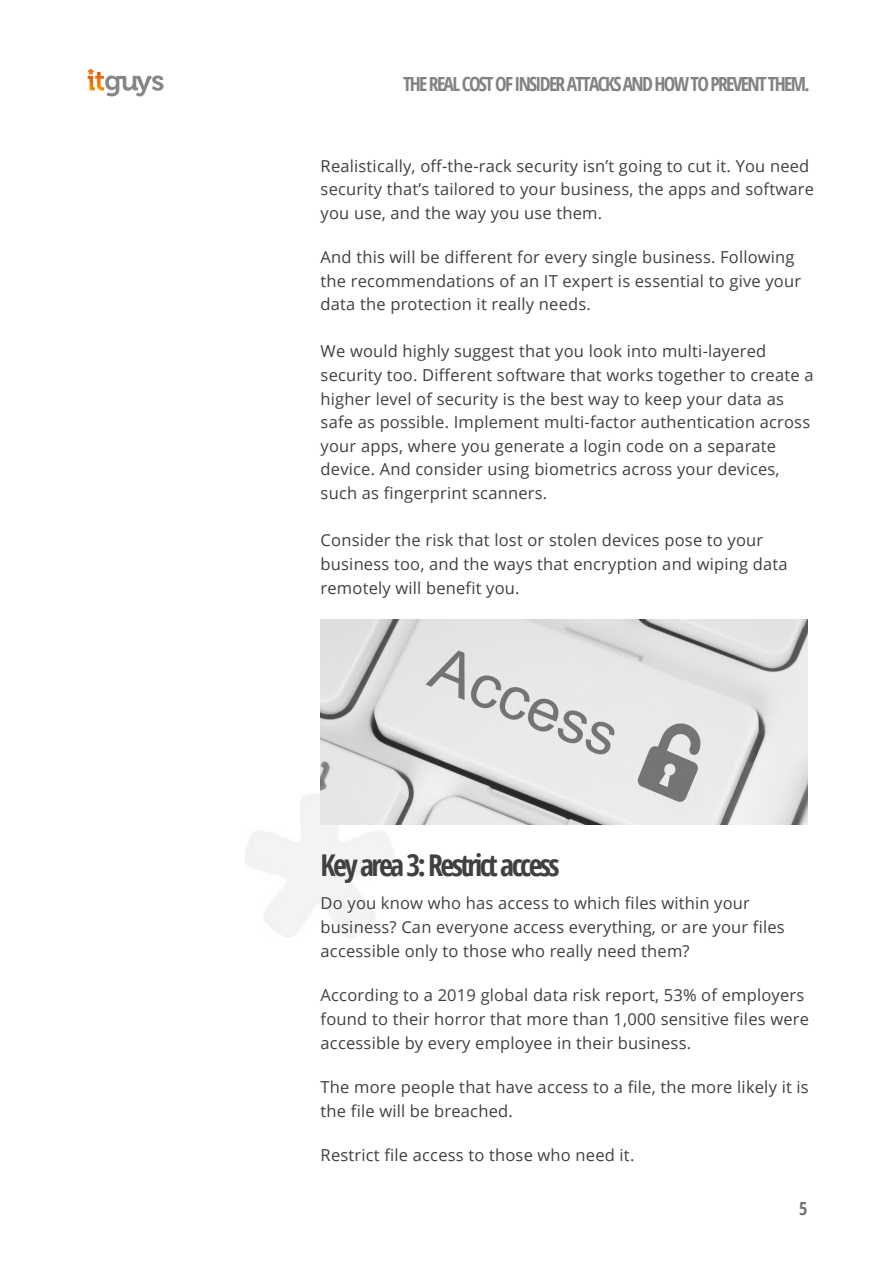
<style>
.page{position:relative;width:893px;height:1264px;background:#fff}
.page>*{position:absolute;margin:0;border:0;box-sizing:border-box;transform-origin:0 0}
.t1{font:700 30px "Open Sans Condensed";letter-spacing:-.085em;color:#404041}
.t2{font:700 19.5px "Open Sans Condensed";letter-spacing:-.085em;color:#808284}
.t3{font:700 18px "Open Sans Condensed";color:#717172}
.t4{font:16.5px/23.5px "Open Sans";letter-spacing:.01em;color:#404041}
</style>
<div class="page">
<svg style="left:88px;top:69px;width:75px;height:27px"></svg>
<img style="left:320px;top:619px;width:487px;height:206px">
<p class="t2" style="left:403px;top:70px;width:408px">THE REAL COST OF INSIDER ATTACKS AND HOW TO PREVENT THEM.</p>
<p class="t4" style="left:320px;top:154px;width:495px">Realistically, off-the-rack security isn’t going to cut it. You need security that’s tailored to your business, the apps and software you use, and the way you use them.</p>
<p class="t4" style="left:320px;top:245px;width:482px">And this will be different for every single business. Following the recommendations of an IT expert is essential to give your data the protection it really needs.</p>
<p class="t4" style="left:320px;top:339px;width:494px">We would highly suggest that you look into multi-layered security too. Different software that works together to create a higher level of security is the best way to keep your data as safe as possible. Implement multi-factor authentication across your apps, where you generate a login code on a separate device. And consider using biometrics across your devices, such as fingerprint scanners.</p>
<p class="t4" style="left:320px;top:528px;width:468px">Consider the risk that lost or stolen devices pose to your business too, and the ways that encryption and wiping data remotely will benefit you.</p>
<h1 class="t1" style="left:320px;top:844px;width:241px">Key area 3: Restrict access</h1>
<p class="t4" style="left:320px;top:890px;width:465px;line-height:24px">Do you know who has access to which files within your business? Can everyone access everything, or are your files accessible only to those who really need them?</p>
<p class="t4" style="left:320px;top:982px;width:490px;line-height:24px">According to a 2019 global data risk report, 53% of employers found to their horror that more than 1,000 sensitive files were accessible by every employee in their business.</p>
<p class="t4" style="left:320px;top:1074px;width:489px;line-height:24px">The more people that have access to a file, the more likely it is the file will be breached.</p>
<p class="t4" style="left:320px;top:1142px;width:315px">Restrict file access to those who need it.</p>
<p class="t3" style="left:799px;top:1195px;width:10px">5</p>
</div>
